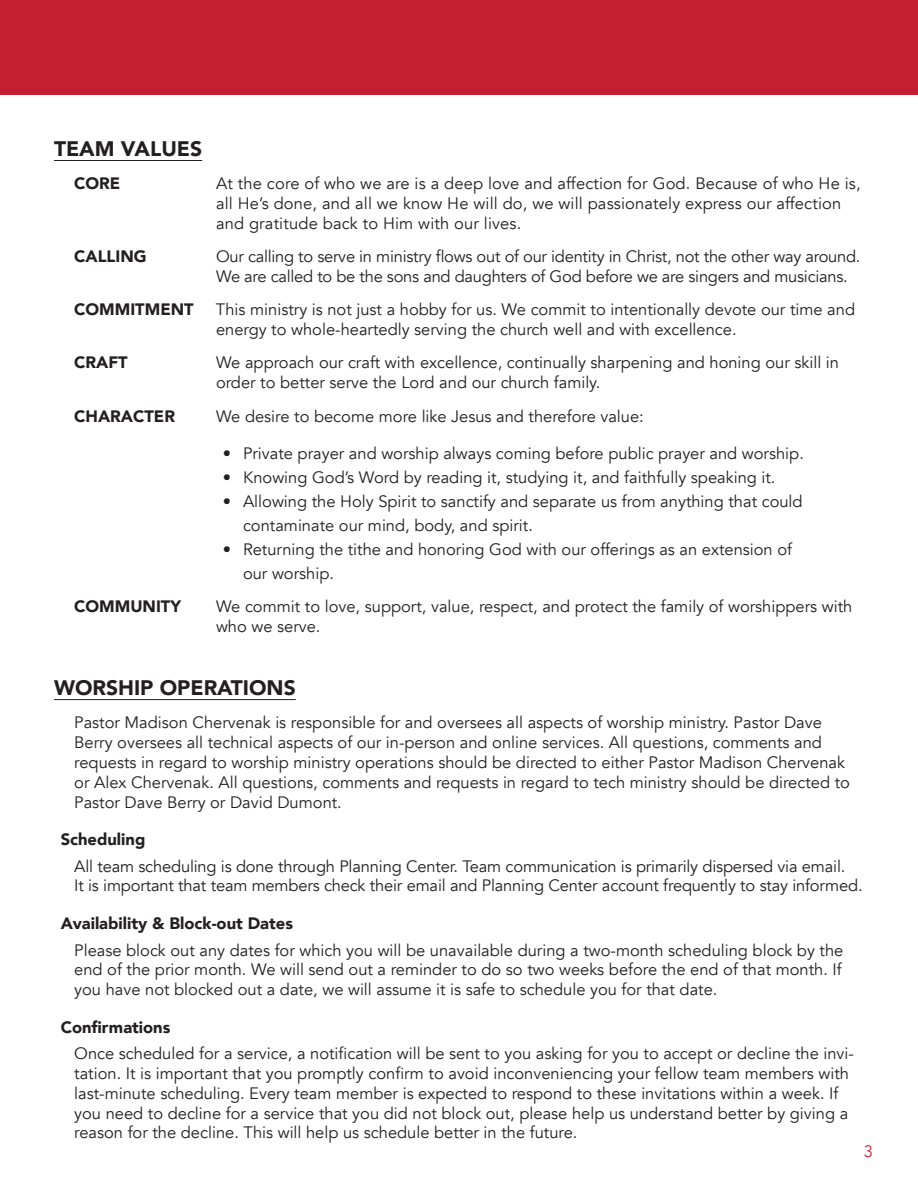
<style>
.page{position:relative;width:918px;height:1188px;background:#fff}
.page>*{position:absolute;margin:0;border:0;box-sizing:border-box;transform-origin:0 0}
.Subheader{font:900 21px "Avenir";color:#231f20}
.Body{font:16.5px/19.8px "Avenir";color:#231f20}
.Indention{font:16.5px/19.8px "Avenir";color:#231f20}
.Sub_Header_2{font:900 16.5px "Avenir";color:#231f20}
.Indention-2{font:900 16.5px "Avenir";color:#231f20}
.t1{font:16.5px "Avenir";color:#c21f32}
</style>
<div class="page">
<div style="left:0;top:0;width:918px;height:94px;background:#c21f32"></div>
<hr style="left:54px;top:160px;width:148px;height:1px;background:#231f20">
<hr style="left:54px;top:699px;width:242px;height:1px;background:#231f20">
<p class="Subheader" style="left:54px;top:131px;width:150px">TEAM VALUES</p>
<p class="Indention-2" style="left:74px;top:169px;width:48px">CORE</p>
<p class="Indention" style="left:216px;top:174px;width:646px">At the core of who we are is a deep love and affection for God. Because of who He is, all He’s done, and all we know He will do, we will passionately express our affection and gratitude back to Him with our lives.</p>
<p class="Indention-2" style="left:74px;top:242px;width:74px">CALLING</p>
<p class="Indention" style="left:216px;top:247px;width:646px">Our calling to serve in ministry flows out of our identity in Christ, not the other way around.<br>We are called to be the sons and daughters of God before we are singers and musicians.</p>
<p class="Indention-2" style="left:74px;top:295px;width:121px">COMMITMENT</p>
<p class="Indention" style="left:216px;top:300px;width:641px">This ministry is not just a hobby for us. We commit to intentionally devote our time and energy to whole-heartedly serving the church well and with excellence.</p>
<p class="Indention-2" style="left:74px;top:349px;width:55px">CRAFT</p>
<p class="Indention" style="left:216px;top:353px;width:625px">We approach our craft with excellence, continually sharpening and honing our skill in order to better serve the Lord and our church family.</p>
<p class="Indention-2" style="left:74px;top:402px;width:102px">CHARACTER</p>
<p class="Indention" style="left:216px;top:406px;width:429px">We desire to become more like Jesus and therefore value:</p>
<p class="Body" style="left:223px;top:444px;width:583px">• Private prayer and worship always coming before public prayer and worship.</p>
<p class="Body" style="left:223px;top:468px;width:554px">• Knowing God’s Word by reading it, studying it, and faithfully speaking it.</p>
<p class="Body" style="left:243px;top:490px;width:561px;line-height:24px;text-indent:-20px">• Allowing the Holy Spirit to sanctify and separate us from anything that could contaminate our mind, body, and spirit.</p>
<p class="Body" style="left:243px;top:538px;width:551px;line-height:24px;text-indent:-20px">• Returning the tithe and honoring God with our offerings as an extension of our worship.</p>
<p class="Indention-2" style="left:74px;top:592px;width:108px">COMMUNITY</p>
<p class="Indention" style="left:216px;top:597px;width:638px">We commit to love, support, value, respect, and protect the family of worshippers with who we serve.</p>
<p class="Subheader" style="left:54px;top:670px;width:243px">WORSHIP OPERATIONS</p>
<p class="Body" style="left:74px;top:713px;width:777px">Pastor Madison Chervenak is responsible for and oversees all aspects of worship ministry. Pastor Dave Berry oversees all technical aspects of our in-person and online services. All questions, comments and requests in regard to worship ministry operations should be directed to either Pastor Madison Chervenak or Alex Chervenak. All questions, comments and requests in regard to tech ministry should be directed to Pastor Dave Berry or David Dumont.</p>
<p class="Sub_Header_2" style="left:61px;top:825px;width:86px">Scheduling</p>
<p class="Body" style="left:74px;top:856px;width:790px">All team scheduling is done through Planning Center. Team communication is primarily dispersed via email.<br>It is important that team members check their email and Planning Center account frequently to stay informed.</p>
<p class="Sub_Header_2" style="left:61px;top:909px;width:234px">Availability &amp; Block-out Dates</p>
<p class="Body" style="left:74px;top:940px;width:771px;text-align:justify">Please block out any dates for which you will be unavailable during a two-month scheduling block by the end of the prior month. We will send out a reminder to do so two weeks before the end of that month. If you have not blocked out a date, we will assume it is safe to schedule you for that date.</p>
<p class="Sub_Header_2" style="left:61px;top:1013px;width:111px">Confirmations</p>
<p class="Body" style="left:74px;top:1044px;width:781px">Once scheduled for a service, a notification will be sent to you asking for you to accept or decline the invi&shy;tation. It is important that you promptly confirm to avoid inconveniencing your fellow team members with last-minute scheduling. Every team member is expected to respond to these invitations within a week. If you need to decline for a service that you did not block out, please help us understand better by giving a reason for the decline. This will help us schedule better in the future.</p>
<p class="t1" style="left:864px;top:1141px;width:11px">3</p>
</div>
